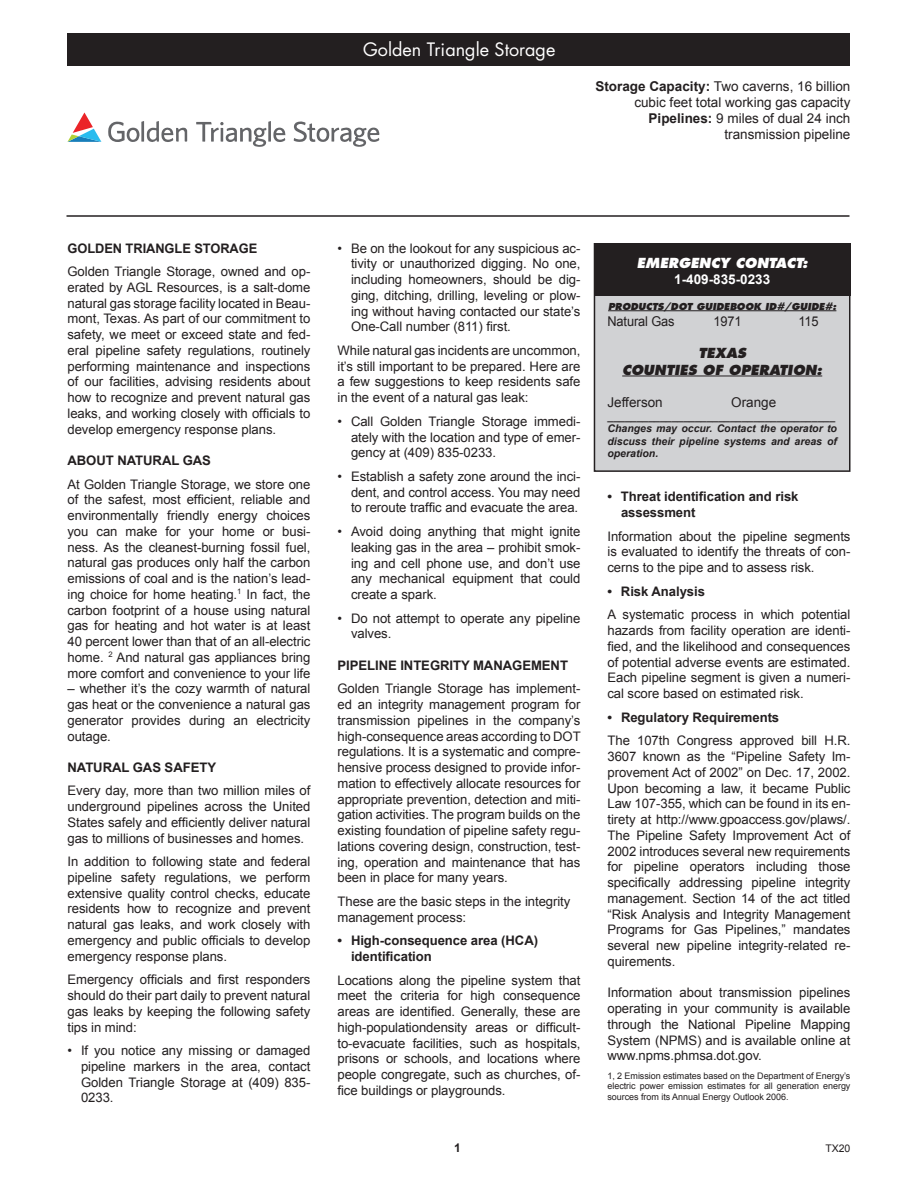
<style>
.page{position:relative;width:918px;height:1188px;background:#fff}
.page>*{position:absolute;margin:0;border:0;box-sizing:border-box;transform-origin:0 0}
.t1{font:18px "Futura";color:#fff}
.t2{font:13.5px/16.2px "Arial";color:#231f20;text-align:right}
.t3{font:italic 800 13.5px "Futura";color:#231f20}
.t4{font:italic 800 13.5px "Futura";color:#fff}
.t5{font:13.5px "Arial";color:#231f20;scale:.95 1}
.t6{font:700 13.5px "Arial";color:#fff}
.t7{font:13.2px/15.8px "Arial";letter-spacing:-.005em;color:#231f20;text-align:justify}
.t8{font:700 13.2px/15.8px "Arial";letter-spacing:-.005em;color:#231f20}
.t9{font:700 12px "Arial";color:#231f20}
.t10{font:italic 700 10.5px/12.6px "Arial";color:#231f20;text-align:justify}
.t11{font:10.5px "Arial";color:#231f20}
.t12{font:italic 800 9.3px "Futura";color:#231f20}
.t13{font:9px/10.5px "Arial";letter-spacing:-.005em;color:#231f20;text-align:justify}
.s1{font-weight:700}
</style>
<div class="page">
<div style="left:594px;top:244px;width:256px;height:227px;background:#d1d2d4"></div>
<div style="left:594px;top:243px;width:256px;height:229px;border:2px solid #231f20"></div>
<div style="left:594px;top:244px;width:256px;height:52px;background:#231f20"></div>
<hr style="left:608px;top:311px;width:228px;height:1px;background:#231f20">
<hr style="left:622px;top:376px;width:200px;height:1px;background:#231f20">
<hr style="left:67px;top:215px;width:783px;height:2px;background:#231f20">
<div style="left:68px;top:34px;width:782px;height:32px;background:#231f20"></div>
<svg style="left:68px;top:112px;width:33px;height:30px"></svg>
<svg style="left:108px;top:121px;width:79px;height:21px"></svg>
<svg style="left:196px;top:121px;width:89px;height:26px"></svg>
<svg style="left:293px;top:121px;width:86px;height:26px"></svg>
<p class="t1" style="left:363px;top:38px;width:194px">Golden Triangle Storage</p>
<p class="t2" style="left:595px;top:78px;width:257px"><span class="s1">Storage Capacity:</span> Two caverns, 16 billion cubic feet total working gas capacity</p>
<p class="t2" style="left:649px;top:111px;width:203px"><span class="s1">Pipelines:</span> 9 miles of dual 24 inch transmission pipeline</p>
<p class="t8" style="left:68px;top:240px;width:191px">GOLDEN TRIANGLE STORAGE</p>
<p class="t7" style="left:68px;top:264px;width:244px">Golden Triangle Storage, owned and op&shy;erated by AGL Resources, is a salt-dome natural gas storage facility located in Beau&shy;mont, Texas. As part of our commitment to safety, we meet or exceed state and fed&shy;eral pipeline safety regulations, routinely performing maintenance and inspections of our facilities, advising residents about how to recognize and prevent natural gas leaks, and working closely with officials to develop emergency response plans.</p>
<p class="t8" style="left:68px;top:453px;width:145px">ABOUT NATURAL GAS</p>
<p class="t7" style="left:68px;top:476px;width:245px">At Golden Triangle Storage, we store one of the safest, most efficient, reliable and environmentally friendly energy choices you can make for your home or busi&shy;ness. As the cleanest-burning fossil fuel, natural gas produces only half the carbon emissions of coal and is the nation’s lead&shy;ing choice for home heating.<sup>1</sup> In fact, the carbon footprint of a house using natural gas for heating and hot water is at least 40 percent lower than that of an all-electric home. <sup>2</sup> And natural gas appliances bring more comfort and convenience to your life</p>
<p class="t7" style="left:68px;top:681px;width:244px">– whether it’s the cozy warmth of natural gas heat or the convenience a natural gas generator provides during an electricity outage.</p>
<p class="t8" style="left:68px;top:760px;width:150px">NATURAL GAS SAFETY</p>
<p class="t7" style="left:68px;top:783px;width:244px">Every day, more than two million miles of underground pipelines across the United States safely and efficiently deliver natural gas to millions of businesses and homes.</p>
<p class="t7" style="left:68px;top:854px;width:244px">In addition to following state and federal pipeline safety regulations, we perform extensive quality control checks, educate residents how to recognize and prevent natural gas leaks, and work closely with emergency and public officials to develop emergency response plans.</p>
<p class="t7" style="left:68px;top:972px;width:244px">Emergency officials and first responders should do their part daily to prevent natural gas leaks by keeping the following safety tips in mind:</p>
<p class="t7" style="left:81px;top:1043px;width:231px;text-indent:-14px">• If you notice any missing or damaged pipeline markers in the area, contact Golden Triangle Storage at (409) 835- 0233.</p>
<p class="t7" style="left:351px;top:240px;width:231px;text-indent:-14px">• Be on the lookout for any suspicious ac&shy;tivity or unauthorized digging. No one, including homeowners, should be dig&shy;ging, ditching, drilling, leveling or plow&shy;ing without having contacted our state’s One-Call number (811) first.</p>
<p class="t7" style="left:338px;top:343px;width:244px">While natural gas incidents are uncommon, it’s still important to be prepared. Here are a few suggestions to keep residents safe in the event of a natural gas leak:</p>
<p class="t7" style="left:351px;top:413px;width:231px;text-indent:-14px">• Call Golden Triangle Storage immedi&shy;ately with the location and type of emer&shy;gency at (409) 835-0233.</p>
<p class="t7" style="left:351px;top:469px;width:231px;text-indent:-14px">• Establish a safety zone around the inci&shy;dent, and control access. You may need to reroute traffic and evacuate the area.</p>
<p class="t7" style="left:351px;top:524px;width:231px;text-indent:-14px">• Avoid doing anything that might ignite leaking gas in the area – prohibit smok&shy;ing and cell phone use, and don’t use any mechanical equipment that could create a spark.</p>
<p class="t7" style="left:351px;top:610px;width:231px;text-indent:-14px">• Do not attempt to operate any pipeline valves.</p>
<p class="t8" style="left:338px;top:658px;width:232px">PIPELINE INTEGRITY MANAGEMENT</p>
<p class="t7" style="left:338px;top:681px;width:245px">Golden Triangle Storage has implement&shy;ed an integrity management program for transmission pipelines in the company’s high-consequence areas according to DOT regulations. It is a systematic and compre&shy;hensive process designed to provide infor&shy;mation to effectively allocate resources for appropriate prevention, detection and miti&shy;gation activities. The program builds on the existing foundation of pipeline safety regu&shy;lations covering design, construction, test&shy;ing, operation and maintenance that has been in place for many years.</p>
<p class="t7" style="left:338px;top:894px;width:234px">These are the basic steps in the integrity</p>
<p class="t7" style="left:338px;top:909px;width:130px">management process:</p>
<p class="t8" style="left:351px;top:933px;width:189px;text-indent:-14px">• High-consequence area (HCA) identification</p>
<p class="t7" style="left:338px;top:972px;width:244px">Locations along the pipeline system that meet the criteria for high consequence areas are identified. Generally, these are high-populationdensity areas or difficult&shy;to-evacuate facilities, such as hospitals, prisons or schools, and locations where people congregate, such as churches, of&shy;fice buildings or playgrounds.</p>
<p class="t4" style="left:637px;top:254px;width:172px">EMERGENCY CONTACT:</p>
<p class="t6" style="left:674px;top:270px;width:98px">1-409-835-0233</p>
<p class="t12" style="left:608px;top:300px;width:230px">PRODUCTS/DOT GUIDEBOOK ID#/GUIDE#:</p>
<p class="t5" style="left:608px;top:312px;width:72px">Natural Gas</p>
<p class="t5" style="left:713px;top:312px;width:31px">1971</p>
<p class="t5" style="left:798px;top:312px;width:23px">115</p>
<p class="t3" style="left:698px;top:345px;width:49px">TEXAS</p>
<p class="t3" style="left:622px;top:361px;width:202px">COUNTIES OF OPERATION:</p>
<p class="t2" style="left:608px;top:394px;width:57px">Jefferson</p>
<p class="t2" style="left:731px;top:394px;width:47px">Orange</p>
<p class="t10" style="left:608px;top:410px;width:229px">_______________________________________</p>
<p class="t10" style="left:608px;top:423px;width:231px">Changes may occur. Contact the operator to discuss their pipeline systems and areas of operation.</p>
<p class="t8" style="left:621px;top:489px;width:179px;text-indent:-14px">• Threat identification and risk assessment</p>
<p class="t7" style="left:608px;top:528px;width:244px">Information about the pipeline segments is evaluated to identify the threats of con&shy;cerns to the pipe and to assess risk.</p>
<p class="t8" style="left:608px;top:584px;width:99px">• Risk Analysis</p>
<p class="t7" style="left:608px;top:607px;width:244px">A systematic process in which potential hazards from facility operation are identi&shy;fied, and the likelihood and consequences of potential adverse events are estimated.<br>Each pipeline segment is given a numeri&shy;cal score based on estimated risk.</p>
<p class="t8" style="left:608px;top:710px;width:173px">• Regulatory Requirements</p>
<p class="t7" style="left:608px;top:733px;width:244px">The 107th Congress approved bill H.R.<br>3607 known as the “Pipeline Safety Im&shy;provement Act of 2002” on Dec. 17, 2002.<br>Upon becoming a law, it became Public Law 107-355, which can be found in its en&shy;tirety at http://www.gpoaccess.gov/plaws/.<br>The Pipeline Safety Improvement Act of 2002 introduces several new requirements for pipeline operators including those specifically addressing pipeline integrity management. Section 14 of the act titled “Risk Analysis and Integrity Management Programs for Gas Pipelines,” mandates several new pipeline integrity-related re&shy;quirements.</p>
<p class="t7" style="left:608px;top:985px;width:244px">Information about transmission pipelines operating in your community is available through the National Pipeline Mapping System (NPMS) and is available online at www.npms.phmsa.dot.gov.</p>
<p class="t13" style="left:608px;top:1070px;width:244px">1, 2 Emission estimates based on the Department of Energy’s electric power emission estimates for all generation energy sources from its Annual Energy Outlook 2006.</p>
<p class="t9" style="left:454px;top:1140px;width:8px">1</p>
<p class="t11" style="left:825px;top:1141px;width:27px">TX20</p>
</div>
